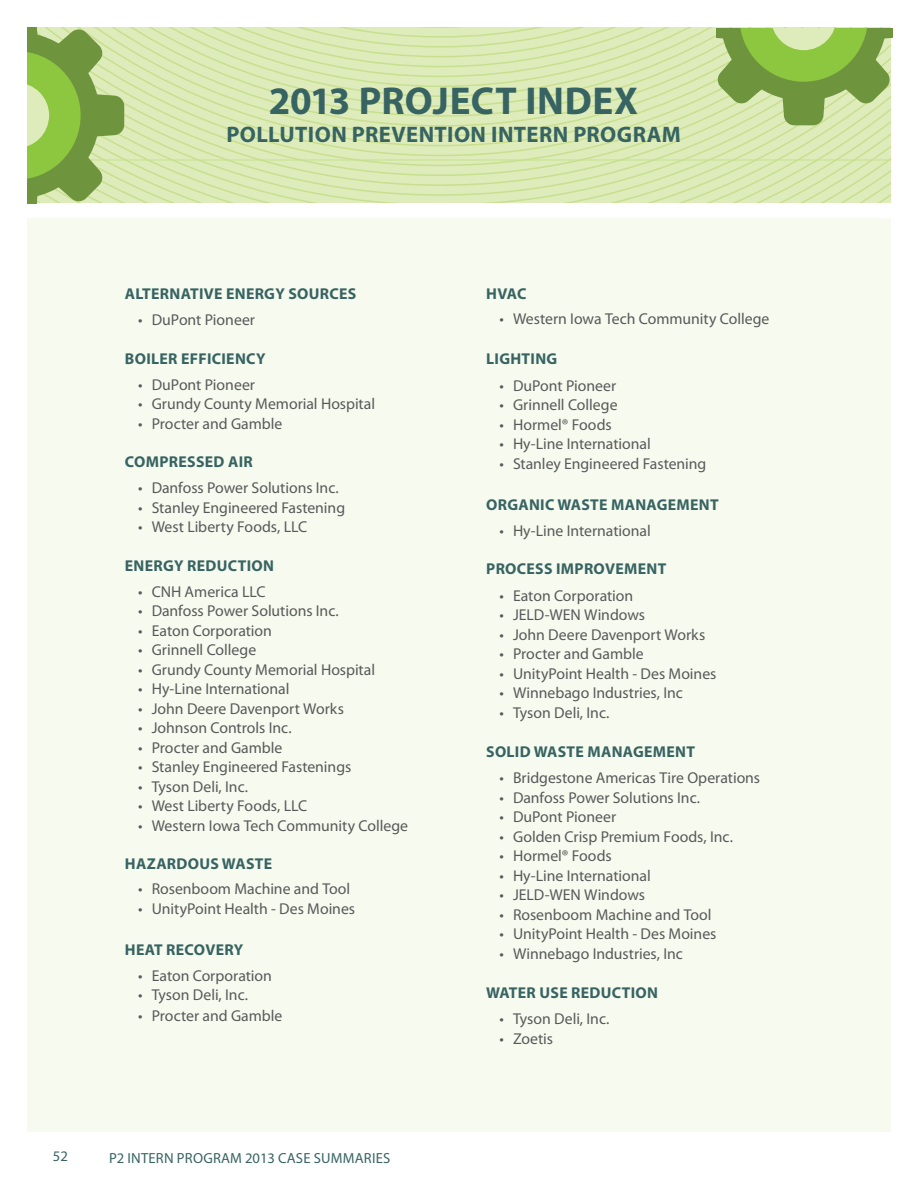
<style>
.page{position:relative;width:918px;height:1188px;background:#fff}
.page>*{position:absolute;margin:0;border:0;box-sizing:border-box;transform-origin:0 0}
.t1{font:700 39px "Myriad Pro";letter-spacing:.01em;color:#376463}
.t2{font:700 22.5px "Myriad Pro";letter-spacing:.02em;color:#376463}
.t3{font:15.75px "Myriad Pro";color:#58595b}
.t4{font:700 15.75px "Myriad Pro";letter-spacing:.02em;color:#376463}
.t5{font:14.7px "Myriad Pro";letter-spacing:.015em;color:#376463}
</style>
<div class="page">
<div style="left:27px;top:218px;width:864px;height:914px;background:#f7faee"></div>
<svg style="left:27px;top:27px;width:865px;height:176px;background:#ccdfa2"></svg>
<h1 class="t1" style="left:269px;top:75px;width:371px">2013 PROJECT INDEX</h1>
<h2 class="t2" style="left:227px;top:120px;width:456px">POLLUTION PREVENTION INTERN PROGRAM</h2>
<p class="t4" style="left:125px;top:284px;width:233px">ALTERNATIVE ENERGY SOURCES</p>
<p class="t3" style="left:138px;top:310px;width:118px">• DuPont Pioneer</p>
<p class="t4" style="left:125px;top:348px;width:142px">BOILER EFFICIENCY</p>
<p class="t3" style="left:138px;top:375px;width:118px">• DuPont Pioneer</p>
<p class="t3" style="left:138px;top:394px;width:238px">• Grundy County Memorial Hospital</p>
<p class="t3" style="left:138px;top:414px;width:146px">• Procter and Gamble</p>
<p class="t4" style="left:125px;top:452px;width:129px">COMPRESSED AIR</p>
<p class="t3" style="left:138px;top:478px;width:202px">• Danfoss Power Solutions Inc.</p>
<p class="t3" style="left:138px;top:498px;width:208px">• Stanley Engineered Fastening</p>
<p class="t3" style="left:138px;top:517px;width:171px">• West Liberty Foods, LLC</p>
<p class="t4" style="left:125px;top:555px;width:151px">ENERGY REDUCTION</p>
<p class="t3" style="left:138px;top:582px;width:129px">• CNH America LLC</p>
<p class="t3" style="left:138px;top:601px;width:202px">• Danfoss Power Solutions Inc.</p>
<p class="t3" style="left:138px;top:621px;width:135px">• Eaton Corporation</p>
<p class="t3" style="left:138px;top:640px;width:120px">• Grinnell College</p>
<p class="t3" style="left:138px;top:660px;width:238px">• Grundy County Memorial Hospital</p>
<p class="t3" style="left:138px;top:679px;width:153px">• Hy-Line International</p>
<p class="t3" style="left:138px;top:699px;width:207px">• John Deere Davenport Works</p>
<p class="t3" style="left:138px;top:718px;width:155px">• Johnson Controls Inc.</p>
<p class="t3" style="left:138px;top:738px;width:146px">• Procter and Gamble</p>
<p class="t3" style="left:138px;top:757px;width:215px">• Stanley Engineered Fastenings</p>
<p class="t3" style="left:138px;top:777px;width:111px">• Tyson Deli, Inc.</p>
<p class="t3" style="left:138px;top:796px;width:171px">• West Liberty Foods, LLC</p>
<p class="t3" style="left:138px;top:816px;width:271px">• Western Iowa Tech Community College</p>
<p class="t4" style="left:125px;top:854px;width:149px">HAZARDOUS WASTE</p>
<p class="t3" style="left:138px;top:879px;width:214px">• Rosenboom Machine and Tool</p>
<p class="t3" style="left:138px;top:899px;width:218px">• UnityPoint Health - Des Moines</p>
<p class="t4" style="left:125px;top:939px;width:120px">HEAT RECOVERY</p>
<p class="t3" style="left:138px;top:966px;width:135px">• Eaton Corporation</p>
<p class="t3" style="left:138px;top:985px;width:111px">• Tyson Deli, Inc.</p>
<p class="t3" style="left:138px;top:1006px;width:146px">• Procter and Gamble</p>
<p class="t5" style="left:53px;top:1147px;width:16px">52</p>
<p class="t5" style="left:109px;top:1149px;width:283px">P2 INTERN PROGRAM 2013 CASE SUMMARIES</p>
<p class="t4" style="left:486px;top:284px;width:42px">HVAC</p>
<p class="t3" style="left:500px;top:309px;width:271px">• Western Iowa Tech Community College</p>
<p class="t4" style="left:486px;top:349px;width:73px">LIGHTING</p>
<p class="t3" style="left:500px;top:376px;width:118px">• DuPont Pioneer</p>
<p class="t3" style="left:500px;top:395px;width:120px">• Grinnell College</p>
<p class="t3" style="left:500px;top:415px;width:114px">• Hormel® Foods</p>
<p class="t3" style="left:500px;top:434px;width:153px">• Hy-Line International</p>
<p class="t3" style="left:500px;top:454px;width:208px">• Stanley Engineered Fastening</p>
<p class="t4" style="left:486px;top:494px;width:234px">ORGANIC WASTE MANAGEMENT</p>
<p class="t3" style="left:500px;top:521px;width:153px">• Hy-Line International</p>
<p class="t4" style="left:486px;top:559px;width:182px">PROCESS IMPROVEMENT</p>
<p class="t3" style="left:500px;top:586px;width:135px">• Eaton Corporation</p>
<p class="t3" style="left:500px;top:605px;width:147px">• JELD-WEN Windows</p>
<p class="t3" style="left:500px;top:625px;width:207px">• John Deere Davenport Works</p>
<p class="t3" style="left:500px;top:644px;width:146px">• Procter and Gamble</p>
<p class="t3" style="left:500px;top:664px;width:218px">• UnityPoint Health - Des Moines</p>
<p class="t3" style="left:500px;top:683px;width:185px">• Winnebago Industries, Inc</p>
<p class="t3" style="left:500px;top:703px;width:111px">• Tyson Deli, Inc.</p>
<p class="t4" style="left:486px;top:741px;width:210px">SOLID WASTE MANAGEMENT</p>
<p class="t3" style="left:500px;top:768px;width:262px">• Bridgestone Americas Tire Operations</p>
<p class="t3" style="left:500px;top:788px;width:202px">• Danfoss Power Solutions Inc.</p>
<p class="t3" style="left:500px;top:807px;width:118px">• DuPont Pioneer</p>
<p class="t3" style="left:500px;top:827px;width:235px">• Golden Crisp Premium Foods, Inc.</p>
<p class="t3" style="left:500px;top:846px;width:114px">• Hormel® Foods</p>
<p class="t3" style="left:500px;top:866px;width:153px">• Hy-Line International</p>
<p class="t3" style="left:500px;top:885px;width:147px">• JELD-WEN Windows</p>
<p class="t3" style="left:500px;top:905px;width:214px">• Rosenboom Machine and Tool</p>
<p class="t3" style="left:500px;top:924px;width:218px">• UnityPoint Health - Des Moines</p>
<p class="t3" style="left:500px;top:944px;width:185px">• Winnebago Industries, Inc</p>
<p class="t4" style="left:486px;top:983px;width:173px">WATER USE REDUCTION</p>
<p class="t3" style="left:500px;top:1009px;width:111px">• Tyson Deli, Inc.</p>
<p class="t3" style="left:500px;top:1029px;width:55px">• Zoetis</p>
</div>
